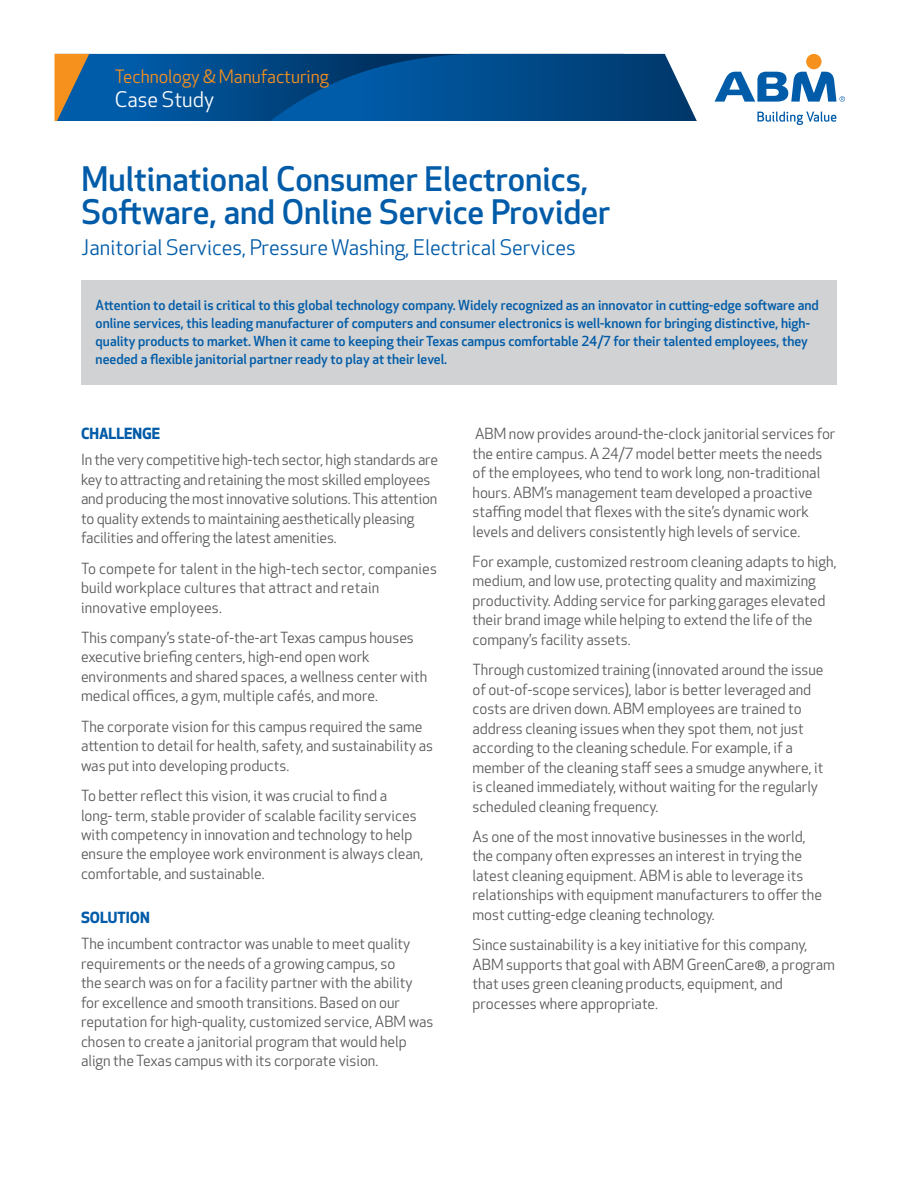
<style>
.page{position:relative;width:918px;height:1188px;background:#fff}
.page>*{position:absolute;margin:0;border:0;box-sizing:border-box;transform-origin:0 0}
.t1{font:500 33px/33px "Apex New";color:#005ba8}
.t2{font:21px "Apex New";color:#005ba8}
.t3{font:21px "Apex New";color:#fff}
.t4{font:18px "Apex New";color:#f7911e}
.t5{font:15px/19.5px "Apex New";color:#58595b}
.t6{font:700 15px "Apex New";color:#005ba8}
.t7{font:500 13.5px/18px "Apex New";color:#005ba8}
</style>
<div class="page">
<div style="left:81px;top:280px;width:756px;height:104px;background:#d0d2d3"></div>
<div style="left:806px;top:54px;width:16px;height:15px;background:#f7911e;border-radius:50%"></div>
<svg style="left:757px;top:112px;width:79px;height:13px"></svg>
<svg style="left:715px;top:72px;width:130px;height:30px"></svg>
<svg style="left:55px;top:54px;width:642px;height:67px;background:#0d528d"></svg>
<p class="t4" style="left:115px;top:65px;width:216px">Technology &amp; Manufacturing</p>
<h2 class="t3" style="left:115px;top:86px;width:101px">Case Study</h2>
<h1 class="t1" style="left:82px;top:161px;width:530px">Multinational Consumer Electronics,<br>Software, and Online Service Provider</h1>
<h2 class="t2" style="left:82px;top:234px;width:496px">Janitorial Services, Pressure Washing, Electrical Services</h2>
<p class="t7" style="left:96px;top:296px;width:725px">Attention to detail is critical to this global technology company. Widely recognized as an innovator in cutting-edge software and online services, this leading manufacturer of computers and consumer electronics is well-known for bringing distinctive, high&shy;quality products to market. When it came to keeping their Texas campus comfortable 24/7 for their talented employees, they needed a flexible janitorial partner ready to play at their level.</p>
<p class="t6" style="left:81px;top:423px;width:81px">CHALLENGE</p>
<p class="t5" style="left:81px;top:450px;width:359px">In the very competitive high-tech sector, high standards are key to attracting and retaining the most skilled employees and producing the most innovative solutions. This attention to quality extends to maintaining aesthetically pleasing facilities and offering the latest amenities.</p>
<p class="t5" style="left:81px;top:558px;width:357px">To compete for talent in the high-tech sector, companies build workplace cultures that attract and retain innovative employees.</p>
<p class="t5" style="left:81px;top:628px;width:348px">This company’s state-of-the-art Texas campus houses executive briefing centers, high-end open work environments and shared spaces, a wellness center with medical offices, a gym, multiple cafés, and more.</p>
<p class="t5" style="left:81px;top:717px;width:354px">The corporate vision for this campus required the same attention to detail for health, safety, and sustainability as was put into developing products.</p>
<p class="t5" style="left:81px;top:786px;width:344px">To better reflect this vision, it was crucial to find a<br>long- term, stable provider of scalable facility services with competency in innovation and technology to help ensure the employee work environment is always clean, comfortable, and sustainable.</p>
<p class="t6" style="left:81px;top:906px;width:70px">SOLUTION</p>
<p class="t5" style="left:81px;top:934px;width:354px">The incumbent contractor was unable to meet quality requirements or the needs of a growing campus, so<br>the search was on for a facility partner with the ability for excellence and smooth transitions. Based on our reputation for high-quality, customized service, ABM was chosen to create a janitorial program that would help align the Texas campus with its corporate vision.</p>
<p class="t5" style="left:472px;top:424px;width:364px">ABM now provides around-the-clock janitorial services for the entire campus. A 24/7 model better meets the needs of the employees, who tend to work long, non-traditional hours. ABM’s management team developed a proactive staffing model that flexes with the site’s dynamic work levels and delivers consistently high levels of service.</p>
<p class="t5" style="left:472px;top:552px;width:366px">For example, customized restroom cleaning adapts to high, medium, and low use, protecting quality and maximizing productivity. Adding service for parking garages elevated their brand image while helping to extend the life of the company’s facility assets.</p>
<p class="t5" style="left:472px;top:660px;width:353px">Through customized training (innovated around the issue of out-of-scope services), labor is better leveraged and costs are driven down. ABM employees are trained to address cleaning issues when they spot them, not just according to the cleaning schedule. For example, if a member of the cleaning staff sees a smudge anywhere, it is cleaned immediately, without waiting for the regularly scheduled cleaning frequency.</p>
<p class="t5" style="left:472px;top:827px;width:351px">As one of the most innovative businesses in the world, the company often expresses an interest in trying the latest cleaning equipment. ABM is able to leverage its relationships with equipment manufacturers to offer the most cutting-edge cleaning technology.</p>
<p class="t5" style="left:472px;top:935px;width:364px">Since sustainability is a key initiative for this company, ABM supports that goal with ABM GreenCare®, a program that uses green cleaning products, equipment, and processes where appropriate.</p>
</div>
